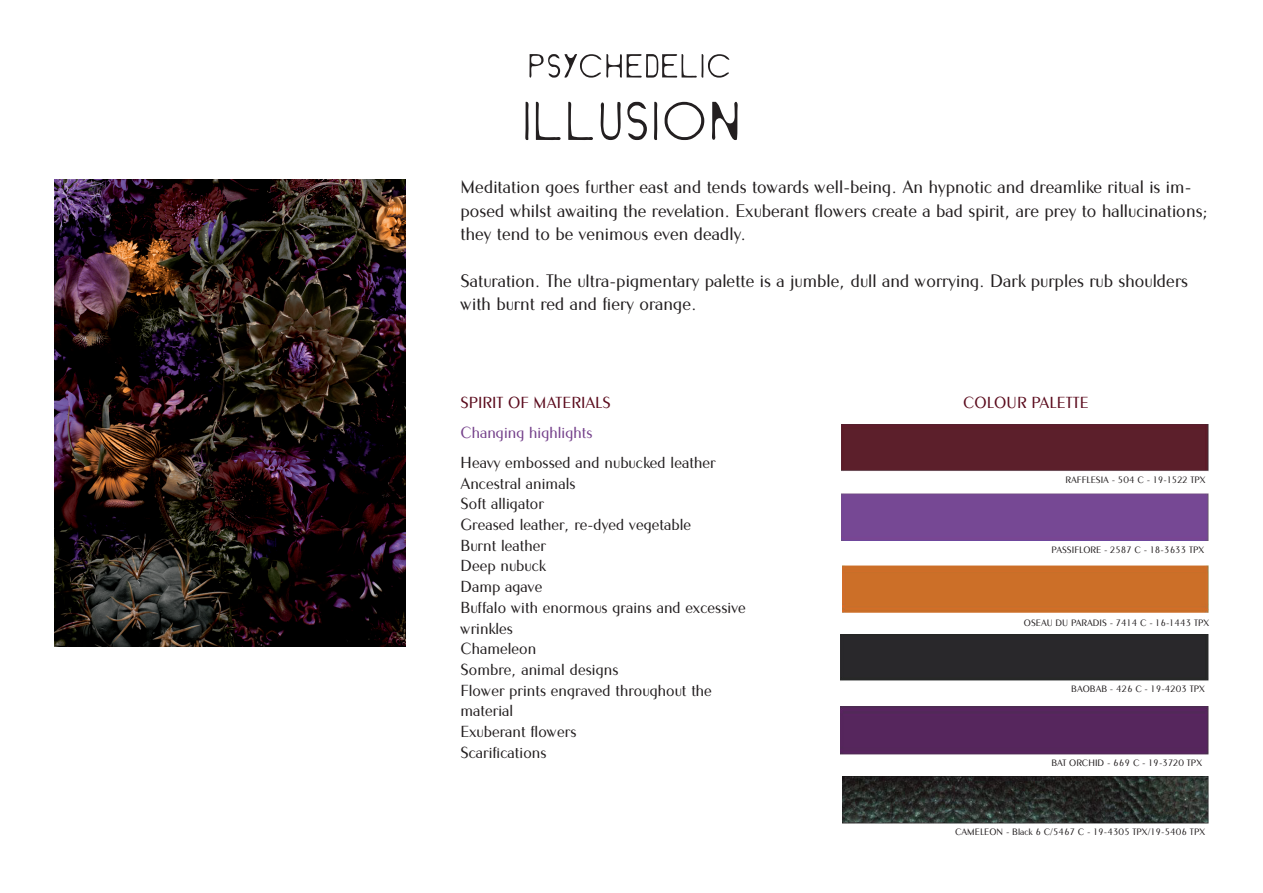
<style>
.page{position:relative;width:1263px;height:893px;background:#fff}
.page>*{position:absolute;margin:0;border:0;box-sizing:border-box;transform-origin:0 0}
.t1{font:700 19.5px/23.4px "Sofia";color:#231f20}
.t2{font:700 17.25px/20.7px "Sofia";color:#231f20}
.t3{font:700 17.25px "Sofia";color:#5a0a1c}
.t4{font:700 17.25px "Sofia";color:#74408a}
.t5{font:700 10.05px "Sofia";color:#231f20}
</style>
<div class="page">
<svg style="left:529px;top:54px;width:200px;height:24px"></svg>
<svg style="left:525px;top:102px;width:3px;height:38px"></svg>
<svg style="left:536px;top:102px;width:25px;height:38px"></svg>
<svg style="left:568px;top:102px;width:25px;height:38px"></svg>
<svg style="left:601px;top:102px;width:20px;height:38px"></svg>
<svg style="left:627px;top:102px;width:20px;height:38px"></svg>
<svg style="left:654px;top:102px;width:3px;height:38px"></svg>
<svg style="left:665px;top:102px;width:39px;height:38px"></svg>
<svg style="left:712px;top:102px;width:26px;height:38px"></svg>
<img style="left:54px;top:179px;width:352px;height:467px">
<div style="left:841px;top:424px;width:368px;height:47px;background:#5c1f2b"></div>
<div style="left:841px;top:493px;width:368px;height:48px;background:#764894"></div>
<div style="left:842px;top:565px;width:367px;height:47px;background:#cc6f28"></div>
<div style="left:840px;top:634px;width:369px;height:47px;background:#29282b"></div>
<div style="left:840px;top:706px;width:369px;height:48px;background:#56265d"></div>
<img style="left:842px;top:776px;width:367px;height:47px">
<p class="t1" style="left:460px;top:175px;width:749px">Meditation goes further east and tends towards well-being. An hypnotic and dreamlike ritual is im&shy;posed whilst awaiting the revelation. Exuberant flowers create a bad spirit, are prey to hallucinations; they tend to be venimous even deadly.</p>
<p class="t1" style="left:460px;top:269px;width:729px">Saturation. The ultra-pigmentary palette is a jumble, dull and worrying. Dark purples rub shoulders with burnt red and fiery orange.</p>
<p class="t3" style="left:460px;top:393px;width:152px">SPIRIT OF MATERIALS</p>
<p class="t4" style="left:460px;top:423px;width:134px">Changing highlights</p>
<p class="t2" style="left:460px;top:452px;width:287px">Heavy embossed and nubucked leather<br>Ancestral animals<br>Soft alligator<br>Greased leather, re-dyed vegetable<br>Burnt leather<br>Deep nubuck<br>Damp agave<br>Buffalo with enormous grains and excessive wrinkles<br>Chameleon<br>Sombre, animal designs<br>Flower prints engraved throughout the material<br>Exuberant flowers<br>Scarifications</p>
<p class="t3" style="left:963px;top:393px;width:127px">COLOUR PALETTE</p>
<p class="t5" style="left:1065px;top:474px;width:141px">RAFFLESIA - 504 C - 19-1522 TPX</p>
<p class="t5" style="left:1052px;top:544px;width:154px">PASSIFLORE - 2587 C - 18-3633 TPX</p>
<p class="t5" style="left:1024px;top:617px;width:187px">OSEAU DU PARADIS - 7414 C - 16-1443 TPX</p>
<p class="t5" style="left:1071px;top:683px;width:135px">BAOBAB - 426 C - 19-4203 TPX</p>
<p class="t5" style="left:1051px;top:757px;width:152px">BAT ORCHID - 669 C - 19-3720 TPX</p>
<p class="t5" style="left:955px;top:826px;width:252px">CAMELEON - Black 6 C/5467 C - 19-4305 TPX/19-5406 TPX</p>
</div>
